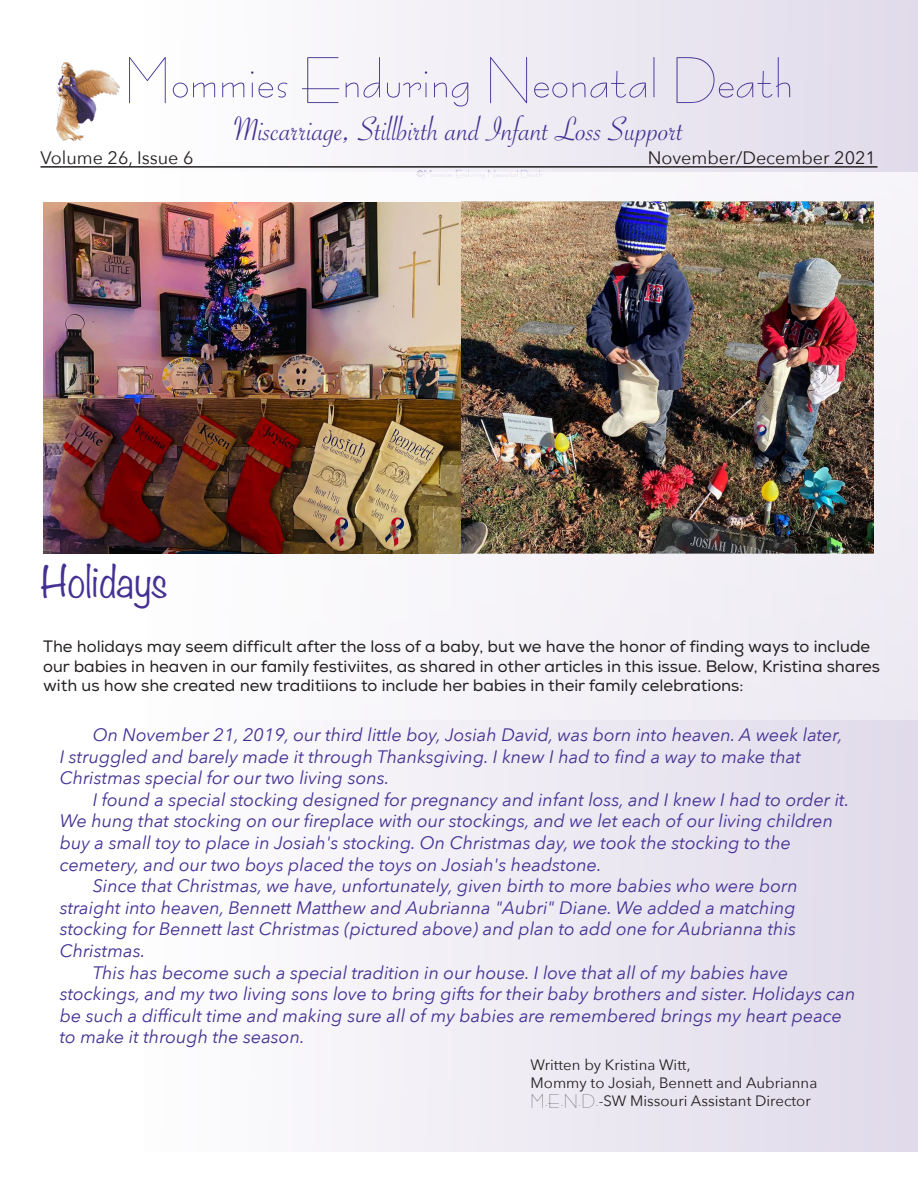
<style>
.page{position:relative;width:918px;height:1188px;background:#fff}
.page>*{position:absolute;margin:0;border:0;box-sizing:border-box;transform-origin:0 0}
.t1{font:51px "Bernhard Fashion BT";color:#443193}
.t2{font:300 39px "Noteworthy";color:#443193}
.t3{font:36px "Savoye Let Plain";color:#443193}
.t4{font:italic 18px/21.6px "Avenir Next";color:#443193}
.t5{font:18px "Avenir Next";color:#231f20}
.t6{font:16.5px/19.8px "Nexa";color:#231f20}
.t7{font:15px "Avenir Next";color:#231f20}
.s1{font-family:"Bernhard Fashion BT"}
</style>
<div class="page">
<div style="left:143px;top:0;width:775px;height:1152px;background:linear-gradient(to right,#fefefe,#e0daea);border:2px solid #e0daea"></div>
<hr style="left:40px;top:166px;width:838px;height:2px;background:#231f20">
<img style="left:56px;top:62px;width:64px;height:79px">
<div style="left:40px;top:172px;width:878px;height:548px;background:#f6f5f9"></div>
<img style="left:43px;top:201px;width:830px;height:353px">
<p class="t1" style="left:124px;top:48px;width:671px">Mommies Enduring Neonatal Death</p>
<p class="t3" style="left:233px;top:106px;width:452px">Miscarriage, Stillbirth and Infant Loss Support</p>
<p class="t5" style="left:40px;top:143px;width:155px">Volume 26, Issue 6</p>
<p class="t5" style="left:648px;top:143px;width:230px">November/December 2021</p>
<p class="t2" style="left:40px;top:548px;width:129px">Holidays</p>
<p class="t6" style="left:43px;top:637px;width:839px">The holidays may seem difficult after the loss of a baby, but we have the honor of finding ways to include our babies in heaven in our family festiviites, as shared in other articles in this issue. Below, Kristina shares with us how she created new traditiions to include her babies in their family celebrations:</p>
<p class="t4" style="left:60px;top:723px;width:785px;text-indent:33px">On November 21, 2019, our third little boy, Josiah David, was born into heaven. A week later,<br>I struggled and barely made it through Thanksgiving. I knew I had to find a way to make that<br>Christmas special for our two living sons.</p>
<p class="t4" style="left:60px;top:788px;width:791px;text-indent:33px">I found a special stocking designed for pregnancy and infant loss, and I knew I had to order it.<br>We hung that stocking on our fireplace with our stockings, and we let each of our living children buy a small toy to place in Josiah's stocking. On Christmas day, we took the stocking to the cemetery, and our two boys placed the toys on Josiah's headstone.</p>
<p class="t4" style="left:60px;top:874px;width:740px;text-align:justify;text-indent:33px">Since that Christmas, we have, unfortunately, given birth to more babies who were born straight into heaven, Bennett Matthew and Aubrianna "Aubri" Diane. We added a matching stocking for Bennett last Christmas (pictured above) and plan to add one for Aubrianna this Christmas.</p>
<p class="t4" style="left:60px;top:961px;width:797px;text-indent:33px">This has become such a special tradition in our house. I love that all of my babies have stockings, and my two living sons love to bring gifts for their baby brothers and sister. Holidays can be such a difficult time and making sure all of my babies are remembered brings my heart peace to make it through the season.</p>
<p class="t7" style="left:531px;top:1053px;width:161px">Written by Kristina Witt,</p>
<p class="t7" style="left:531px;top:1071px;width:288px">Mommy to Josiah, Bennett and Aubrianna</p>
<p class="t7" style="left:531px;top:1089px;width:282px"><span class="s1">M.E.N.D.</span>-SW Missouri Assistant Director</p>
</div>
